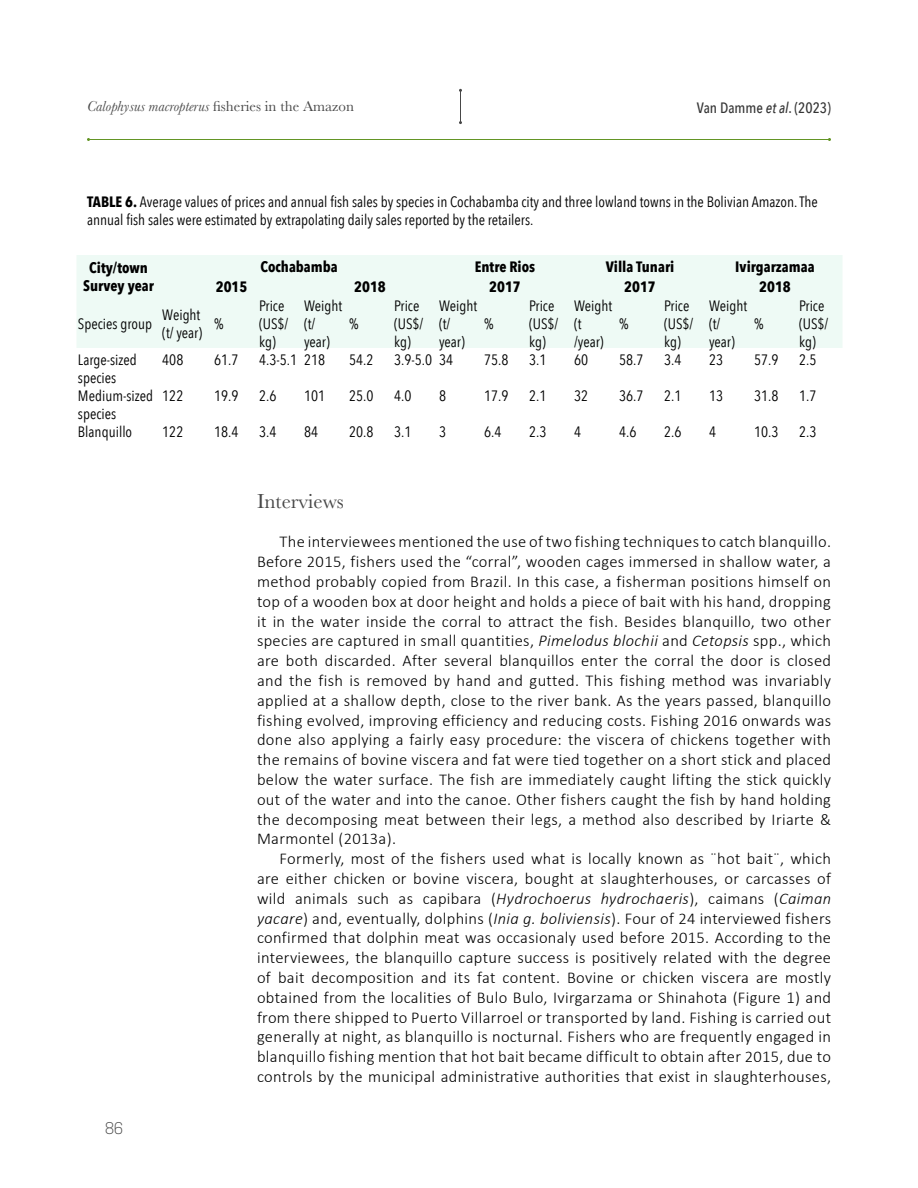
<style>
.page{position:relative;width:918px;height:1188px;background:#fff}
.page>*{position:absolute;margin:0;border:0;box-sizing:border-box;transform-origin:0 0}
.t1{font:21px "Baskerville";color:#474747}
.t2{font:18px "Neusa";color:#474747}
.t3{font:300 16.5px/19.8px "Calibri";letter-spacing:.02em;color:#000;text-align:justify}
.t4{font:15px/18px "Avenir Next Condensed";color:#000}
.t5{font:700 15px/18px "Avenir Next Condensed";color:#000;text-align:center}
.t6{font:italic 15px "Baskerville";color:#474747}
.t7{font:500 15px "Avenir Next Condensed";color:#363636}
.s1{font-style:normal}
.s2{font-style:italic}
.s3{font-weight:700}
</style>
<div class="page">
<hr style="left:88px;top:139px;width:742px;height:1px;background:#639525">
<hr style="left:460px;top:90px;width:1px;height:33px;background:#474747">
<div style="left:77px;top:255px;width:765px;height:93px;background:#eefaf5"></div>
<p class="t6" style="left:87px;top:96px;width:268px">Calophysus macropterus <span class="s1">fisheries in the Amazon</span></p>
<p class="t7" style="left:697px;top:98px;width:136px">Van Damme <span class="s2">et al</span>. (2023)</p>
<p class="t4" style="left:87px;top:192px;width:732px"><span class="s3">TABLE 6.</span> Average values of prices and annual fish sales by species in Cochabamba city and three lowland towns in the Bolivian Amazon. The annual fish sales were estimated by extrapolating daily sales reported by the retailers.</p>
<p class="t5" style="left:83px;top:259px;width:72px">City/town<br>Survey year</p>
<p class="t5" style="left:261px;top:258px;width:79px">Cochabamba</p>
<p class="t5" style="left:475px;top:258px;width:62px">Entre Rios</p>
<p class="t5" style="left:606px;top:258px;width:70px">Villa Tunari</p>
<p class="t5" style="left:735px;top:258px;width:81px">Ivirgarzamaa</p>
<p class="t5" style="left:216px;top:277px;width:33px">2015</p>
<p class="t5" style="left:354px;top:277px;width:33px">2018</p>
<p class="t5" style="left:489px;top:277px;width:33px">2017</p>
<p class="t5" style="left:624px;top:277px;width:33px">2017</p>
<p class="t5" style="left:759px;top:277px;width:33px">2018</p>
<p class="t4" style="left:78px;top:314px;width:76px">Species group</p>
<p class="t4" style="left:162px;top:305px;width:41px">Weight (t/ year)</p>
<p class="t4" style="left:214px;top:314px;width:11px">%</p>
<p class="t4" style="left:259px;top:296px;width:31px">Price (US$/ kg)</p>
<p class="t4" style="left:304px;top:296px;width:40px">Weight (t/ year)</p>
<p class="t4" style="left:349px;top:314px;width:11px">%</p>
<p class="t4" style="left:394px;top:296px;width:31px">Price (US$/ kg)</p>
<p class="t4" style="left:439px;top:296px;width:40px">Weight (t/ year)</p>
<p class="t4" style="left:484px;top:314px;width:11px">%</p>
<p class="t4" style="left:529px;top:296px;width:31px">Price (US$/ kg)</p>
<p class="t4" style="left:574px;top:296px;width:40px">Weight (t /year)</p>
<p class="t4" style="left:619px;top:314px;width:11px">%</p>
<p class="t4" style="left:664px;top:296px;width:31px">Price (US$/ kg)</p>
<p class="t4" style="left:709px;top:296px;width:40px">Weight (t/ year)</p>
<p class="t4" style="left:754px;top:314px;width:11px">%</p>
<p class="t4" style="left:799px;top:296px;width:31px">Price (US$/ kg)</p>
<p class="t4" style="left:78px;top:350px;width:60px">Large-sized species</p>
<p class="t4" style="left:162px;top:350px;width:23px">408</p>
<p class="t4" style="left:214px;top:350px;width:26px">61.7</p>
<p class="t4" style="left:259px;top:350px;width:68px">4.3-5.1 218</p>
<p class="t4" style="left:349px;top:350px;width:26px">54.2</p>
<p class="t4" style="left:394px;top:350px;width:61px">3.9-5.0 34</p>
<p class="t4" style="left:484px;top:350px;width:26px">75.8</p>
<p class="t4" style="left:529px;top:350px;width:19px">3.1</p>
<p class="t4" style="left:574px;top:350px;width:16px">60</p>
<p class="t4" style="left:619px;top:350px;width:26px">58.7</p>
<p class="t4" style="left:664px;top:350px;width:19px">3.4</p>
<p class="t4" style="left:709px;top:350px;width:16px">23</p>
<p class="t4" style="left:754px;top:350px;width:26px">57.9</p>
<p class="t4" style="left:799px;top:350px;width:19px">2.5</p>
<p class="t4" style="left:78px;top:386px;width:77px">Medium-sized species</p>
<p class="t4" style="left:162px;top:386px;width:23px">122</p>
<p class="t4" style="left:214px;top:386px;width:26px">19.9</p>
<p class="t4" style="left:259px;top:386px;width:19px">2.6</p>
<p class="t4" style="left:304px;top:386px;width:23px">101</p>
<p class="t4" style="left:349px;top:386px;width:26px">25.0</p>
<p class="t4" style="left:394px;top:386px;width:19px">4.0</p>
<p class="t4" style="left:439px;top:386px;width:9px">8</p>
<p class="t4" style="left:484px;top:386px;width:26px">17.9</p>
<p class="t4" style="left:529px;top:386px;width:19px">2.1</p>
<p class="t4" style="left:574px;top:386px;width:16px">32</p>
<p class="t4" style="left:619px;top:386px;width:26px">36.7</p>
<p class="t4" style="left:664px;top:386px;width:19px">2.1</p>
<p class="t4" style="left:709px;top:386px;width:16px">13</p>
<p class="t4" style="left:754px;top:386px;width:26px">31.8</p>
<p class="t4" style="left:799px;top:386px;width:19px">1.7</p>
<p class="t4" style="left:78px;top:422px;width:56px">Blanquillo</p>
<p class="t4" style="left:162px;top:422px;width:23px">122</p>
<p class="t4" style="left:214px;top:422px;width:26px">18.4</p>
<p class="t4" style="left:259px;top:422px;width:19px">3.4</p>
<p class="t4" style="left:304px;top:422px;width:16px">84</p>
<p class="t4" style="left:349px;top:422px;width:26px">20.8</p>
<p class="t4" style="left:394px;top:422px;width:19px">3.1</p>
<p class="t4" style="left:439px;top:422px;width:9px">3</p>
<p class="t4" style="left:484px;top:422px;width:19px">6.4</p>
<p class="t4" style="left:529px;top:422px;width:19px">2.3</p>
<p class="t4" style="left:574px;top:422px;width:9px">4</p>
<p class="t4" style="left:619px;top:422px;width:19px">4.6</p>
<p class="t4" style="left:664px;top:422px;width:19px">2.6</p>
<p class="t4" style="left:709px;top:422px;width:9px">4</p>
<p class="t4" style="left:754px;top:422px;width:26px">10.3</p>
<p class="t4" style="left:799px;top:422px;width:19px">2.3</p>
<p class="t2" style="left:105px;top:1118px;width:19px">86</p>
<p class="t1" style="left:257px;top:488px;width:88px">Interviews</p>
<p class="t3" style="left:257px;top:532px;width:576px;text-indent:23px">The interviewees mentioned the use of two fishing techniques to catch blanquillo.<br>Before 2015, fishers used the “corral”, wooden cages immersed in shallow water, a method probably copied from Brazil. In this case, a fisherman positions himself on top of a wooden box at door height and holds a piece of bait with his hand, dropping it in the water inside the corral to attract the fish. Besides blanquillo, two other species are captured in small quantities, <span class="s2">Pimelodus blochii</span> and <span class="s2">Cetopsis</span> spp., which are both discarded. After several blanquillos enter the corral the door is closed and the fish is removed by hand and gutted. This fishing method was invariably applied at a shallow depth, close to the river bank. As the years passed, blanquillo fishing evolved, improving efficiency and reducing costs. Fishing 2016 onwards was done also applying a fairly easy procedure: the viscera of chickens together with the remains of bovine viscera and fat were tied together on a short stick and placed below the water surface. The fish are immediately caught lifting the stick quickly out of the water and into the canoe. Other fishers caught the fish by hand holding the decomposing meat between their legs, a method also described by Iriarte &amp; Marmontel (2013a).</p>
<p class="t3" style="left:257px;top:849px;width:576px;text-indent:23px">Formerly, most of the fishers used what is locally known as ¨hot bait¨, which are either chicken or bovine viscera, bought at slaughterhouses, or carcasses of wild animals such as capibara (<span class="s2">Hydrochoerus hydrochaeris</span>), caimans (<span class="s2">Caiman yacare</span>) and, eventually, dolphins (<span class="s2">Inia g. boliviensis</span>). Four of 24 interviewed fishers confirmed that dolphin meat was occasionaly used before 2015. According to the interviewees, the blanquillo capture success is positively related with the degree of bait decomposition and its fat content. Bovine or chicken viscera are mostly obtained from the localities of Bulo Bulo, Ivirgarzama or Shinahota (Figure 1) and from there shipped to Puerto Villarroel or transported by land. Fishing is carried out generally at night, as blanquillo is nocturnal. Fishers who are frequently engaged in blanquillo fishing mention that hot bait became difficult to obtain after 2015, due to controls by the municipal administrative authorities that exist in slaughterhouses,</p>
</div>
